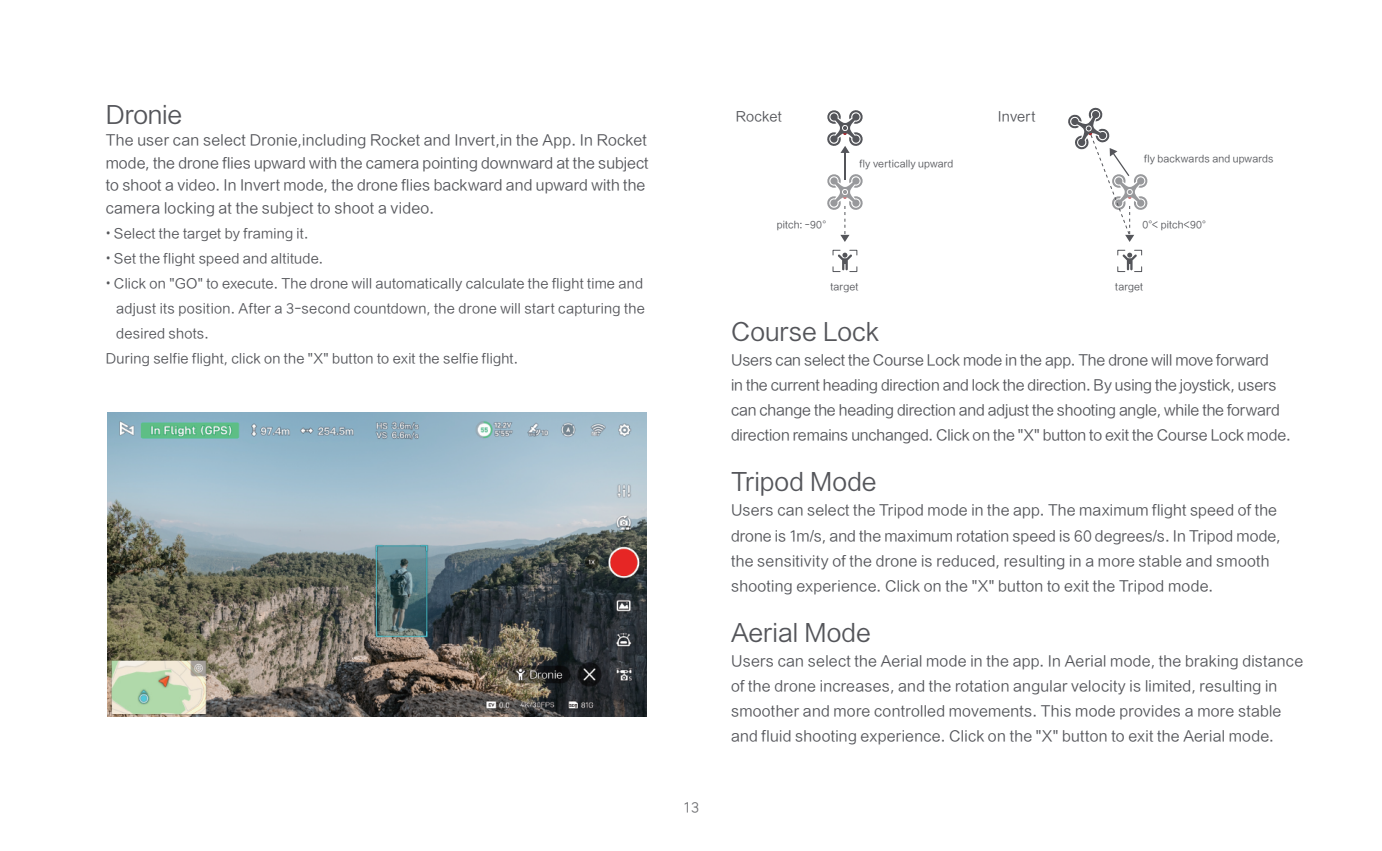
<style>
.page{position:relative;width:1382px;height:851px;background:#fff}
.page>*{position:absolute;margin:0;border:0;box-sizing:border-box;transform-origin:0 0}
.t1{font:25px "MI LANTING GB OUTSIDE YS";letter-spacing:.005em;color:#54555a}
.t2{font:15px/25px "MI LANTING GB OUTSIDE YS";letter-spacing:.01em;color:#54555a}
.t3{font:13.75px "MI LANTING GB OUTSIDE YS";letter-spacing:.02em;color:#54555a}
.t4{font:13.75px "MI LANTING GB OUTSIDE YS";color:#6c6d70}
.t5{font:10px "MI LANTING GB OUTSIDE YS";letter-spacing:.02em;color:#54555a}
</style>
<div class="page">
<svg style="left:827px;top:110px;width:36px;height:43px"></svg>
<svg style="left:827px;top:174px;width:36px;height:68px"></svg>
<svg style="left:832px;top:250px;width:25px;height:22px"></svg>
<hr style="left:844px;top:149px;width:2px;height:30px;background:#54555a">
<svg style="left:1117px;top:250px;width:25px;height:22px"></svg>
<svg style="left:1068px;top:107px;width:79px;height:135px"></svg>
<img style="left:107px;top:412px;width:540px;height:304px">
<h1 class="t1" style="left:106px;top:97px;width:78px">Dronie</h1>
<p class="t2" style="left:106px;top:128px;width:544px;line-height:22.5px">The user can select Dronie,including Rocket and Invert,in the App. In Rocket mode, the drone flies upward with the camera pointing downward at the subject to shoot a video. In Invert mode, the drone flies backward and upward with the camera locking at the subject to shoot a video.</p>
<p class="t3" style="left:106px;top:223px;width:204px">• Select the target by framing it.</p>
<p class="t3" style="left:106px;top:248px;width:219px">• Set the flight speed and altitude.</p>
<p class="t3" style="left:106px;top:273px;width:539px">• Click on "GO" to execute. The drone will automatically calculate the flight time and</p>
<p class="t3" style="left:116px;top:298px;width:530px">adjust its position. After a 3-second countdown, the drone will start capturing the</p>
<p class="t3" style="left:116px;top:323px;width:94px">desired shots.</p>
<p class="t3" style="left:106px;top:348px;width:414px">During selfie flight, click on the "X" button to exit the selfie flight.</p>
<p class="t4" style="left:684px;top:797px;width:17px">13</p>
<p class="t3" style="left:736px;top:107px;width:47px">Rocket</p>
<p class="t3" style="left:998px;top:107px;width:39px">Invert</p>
<p class="t5" style="left:859px;top:156px;width:95px">fly vertically upward</p>
<p class="t5" style="left:1144px;top:152px;width:131px">fly backwards and upwards</p>
<p class="t5" style="left:777px;top:217px;width:51px">pitch: -90°</p>
<p class="t5" style="left:1142px;top:217px;width:65px">0°&lt; pitch&lt;90°</p>
<p class="t5" style="left:830px;top:279px;width:29px">target</p>
<p class="t5" style="left:1115px;top:279px;width:29px">target</p>
<h1 class="t1" style="left:731px;top:314px;width:149px">Course Lock</h1>
<p class="t2" style="left:731px;top:347px;width:561px">Users can select the Course Lock mode in the app. The drone will move forward<br>in the current heading direction and lock the direction. By using the joystick, users can change the heading direction and adjust the shooting angle, while the forward direction remains unchanged. Click on the "X" button to exit the Course Lock mode.</p>
<h1 class="t1" style="left:731px;top:464px;width:147px">Tripod Mode</h1>
<p class="t2" style="left:731px;top:497px;width:551px">Users can select the Tripod mode in the app. The maximum flight speed of the drone is 1m/s, and the maximum rotation speed is 60 degrees/s. In Tripod mode, the sensitivity of the drone is reduced, resulting in a more stable and smooth shooting experience. Click on the "X" button to exit the Tripod mode.</p>
<h1 class="t1" style="left:731px;top:614px;width:141px">Aerial Mode</h1>
<p class="t2" style="left:731px;top:647px;width:574px">Users can select the Aerial mode in the app. In Aerial mode, the braking distance of the drone increases, and the rotation angular velocity is limited, resulting in smoother and more controlled movements. This mode provides a more stable and fluid shooting experience. Click on the "X" button to exit the Aerial mode.</p>
</div>
